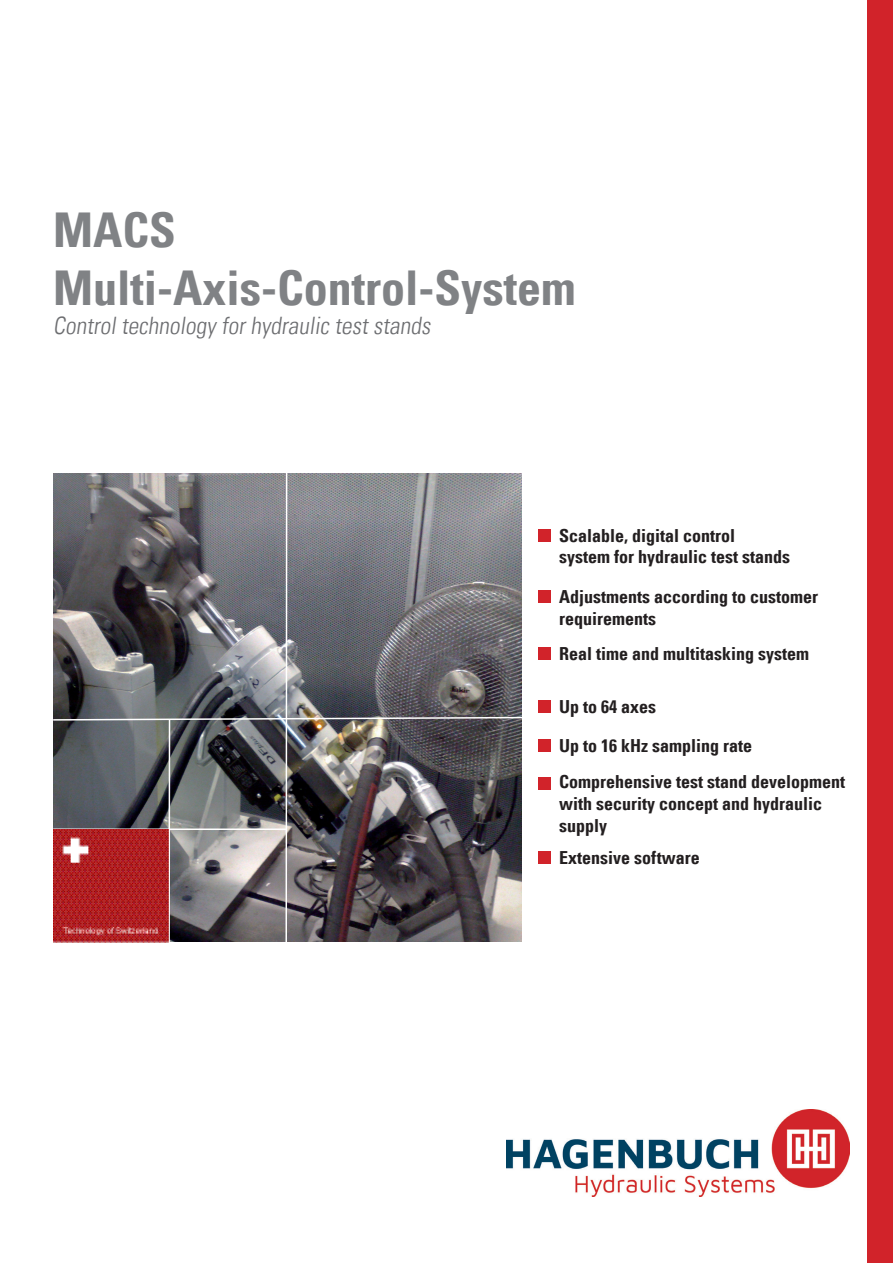
<style>
.page{position:relative;width:893px;height:1263px;background:#fff}
.page>*{position:absolute;margin:0;border:0;box-sizing:border-box;transform-origin:0 0}
.t1{font:48px/57.6px "Univers Com 67 Bold Cond";color:#808285}
.t2{font:24px "Univers Com 47 Light Cond";color:#6c6d70}
.t3{font:18px/21.6px "Univers Com 67 Bold Cond";color:#231f20}
</style>
<div class="page">
<div style="left:53px;top:473px;width:469px;height:468px;background:#231f20;opacity:.5"></div>
<div style="left:538px;top:529px;width:13px;height:13px;background:#d1232a"></div>
<div style="left:538px;top:590px;width:13px;height:13px;background:#d1232a"></div>
<div style="left:538px;top:647px;width:13px;height:13px;background:#d1232a"></div>
<svg style="left:53px;top:716px;width:469px;height:5px;background:#89888b"></svg>
<hr style="left:285px;top:468px;width:2px;height:479px;background:#fff">
<hr style="left:53px;top:828px;width:234px;height:2px;background:#fff">
<hr style="left:168px;top:719px;width:2px;height:226px;background:#fff">
<div style="left:538px;top:700px;width:13px;height:13px;background:#d1232a"></div>
<img style="left:53px;top:830px;width:116px;height:112px">
<div style="left:538px;top:739px;width:13px;height:12px;background:#d1232a"></div>
<div style="left:538px;top:777px;width:13px;height:13px;background:#d1232a"></div>
<div style="left:538px;top:851px;width:13px;height:13px;background:#d1232a"></div>
<img style="left:506px;top:1110px;width:344px;height:87px">
<div style="left:867px;top:0;width:26px;height:1263px;background:#d1232a"></div>
<h1 class="t1" style="left:53px;top:201px;width:524px">MACS<br>Multi-Axis-Control-System</h1>
<h2 class="t2" style="left:53px;top:311px;width:383px">Controltechnology forhydraulic teststands</h2>
<p class="t3" style="left:559px;top:525px;width:232px">Scalable, digital control system for hydraulic test stands</p>
<p class="t3" style="left:559px;top:586px;width:261px">Adjustments according to customer requirements</p>
<p class="t3" style="left:559px;top:643px;width:252px">Real time and multitasking system</p>
<p class="t3" style="left:559px;top:687px;width:194px;line-height:38.5px">Up to 64 axes<br>Up to 16 kHz sampling rate</p>
<p class="t3" style="left:559px;top:771px;width:287px">Comprehensive test stand development with security concept and hydraulic supply</p>
<p class="t3" style="left:559px;top:847px;width:142px">Extensive software</p>
</div>
